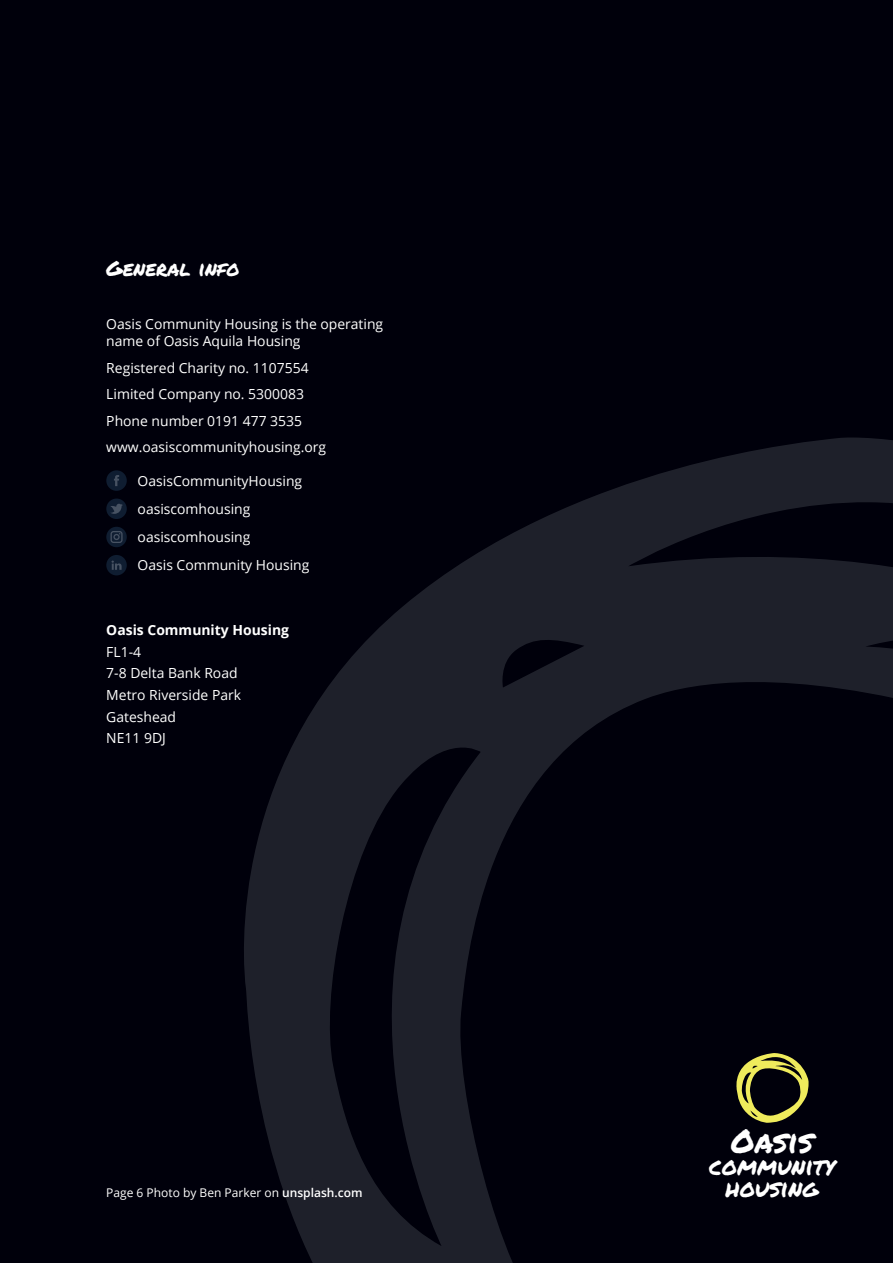
<style>
.page{position:relative;width:893px;height:1263px;background:#00000b}
.page>*{position:absolute;margin:0;border:0;box-sizing:border-box;transform-origin:0 0}
.t1{font:32.25px "Permanent Marker";color:#fff}
.t2{font:24.6px "Permanent Marker";color:#fff}
.t3{font:20.85px "Permanent Marker";color:#fff}
.t4{font:13.95px/21.6px "Open Sans";color:#fff}
.t5{font:700 13.95px "Open Sans";color:#fff}
.t6{font:12px "Open Sans";color:#fff}
.s1{font-weight:600}
</style>
<div class="page">
<svg style="left:244px;top:437px;width:649px;height:826px"></svg>
<div style="left:106px;top:470px;width:21px;height:21px;background:#0f1d31;border-radius:50%"></div>
<svg style="left:114px;top:475px;width:5px;height:11px"></svg>
<div style="left:106px;top:498px;width:21px;height:21px;background:#0f1d31;border-radius:50%"></div>
<svg style="left:111px;top:504px;width:12px;height:10px"></svg>
<div style="left:106px;top:527px;width:21px;height:20px;background:#0f1d31;border-radius:50%"></div>
<svg style="left:111px;top:531px;width:12px;height:12px"></svg>
<div style="left:106px;top:555px;width:21px;height:20px;background:#0f1d31;border-radius:50%"></div>
<svg style="left:111px;top:561px;width:11px;height:9px"></svg>
<svg style="left:735px;top:1053px;width:74px;height:70px"></svg>
<h3 class="t3" style="left:106px;top:253px;width:135px">GENERAL INFO</h3>
<p class="t4" style="left:106px;top:316px;width:278px;line-height:16.6px">Oasis Community Housing is the operating name of Oasis Aquila Housing</p>
<p class="t4" style="left:106px;top:354px;width:221px;line-height:26.5px">Registered Charity no. 1107554<br>Limited Company no. 5300083<br>Phone number 0191 477 3535 www.oasiscommunityhousing.org</p>
<p class="t4" style="left:138px;top:466px;width:173px;line-height:28.2px">OasisCommunityHousing oasiscomhousing oasiscomhousing<br>Oasis Community Housing</p>
<p class="t5" style="left:106px;top:620px;width:184px">Oasis Community Housing</p>
<p class="t4" style="left:106px;top:640px;width:136px">FL1-4<br>7-8 Delta Bank Road<br>Metro Riverside Park<br>Gateshead<br>NE11 9DJ</p>
<h1 class="t1" style="left:731px;top:1118px;width:84px">OASIS</h1>
<h2 class="t2" style="left:709px;top:1148px;width:127px">COMMUNITY</h2>
<p class="t6" style="left:106px;top:1184px;width:258px">Page 6 Photo by Ben Parker on <span class="s1">unsplash.com</span></p>
<h2 class="t2" style="left:726px;top:1169px;width:94px">HOUSING</h2>
</div>
